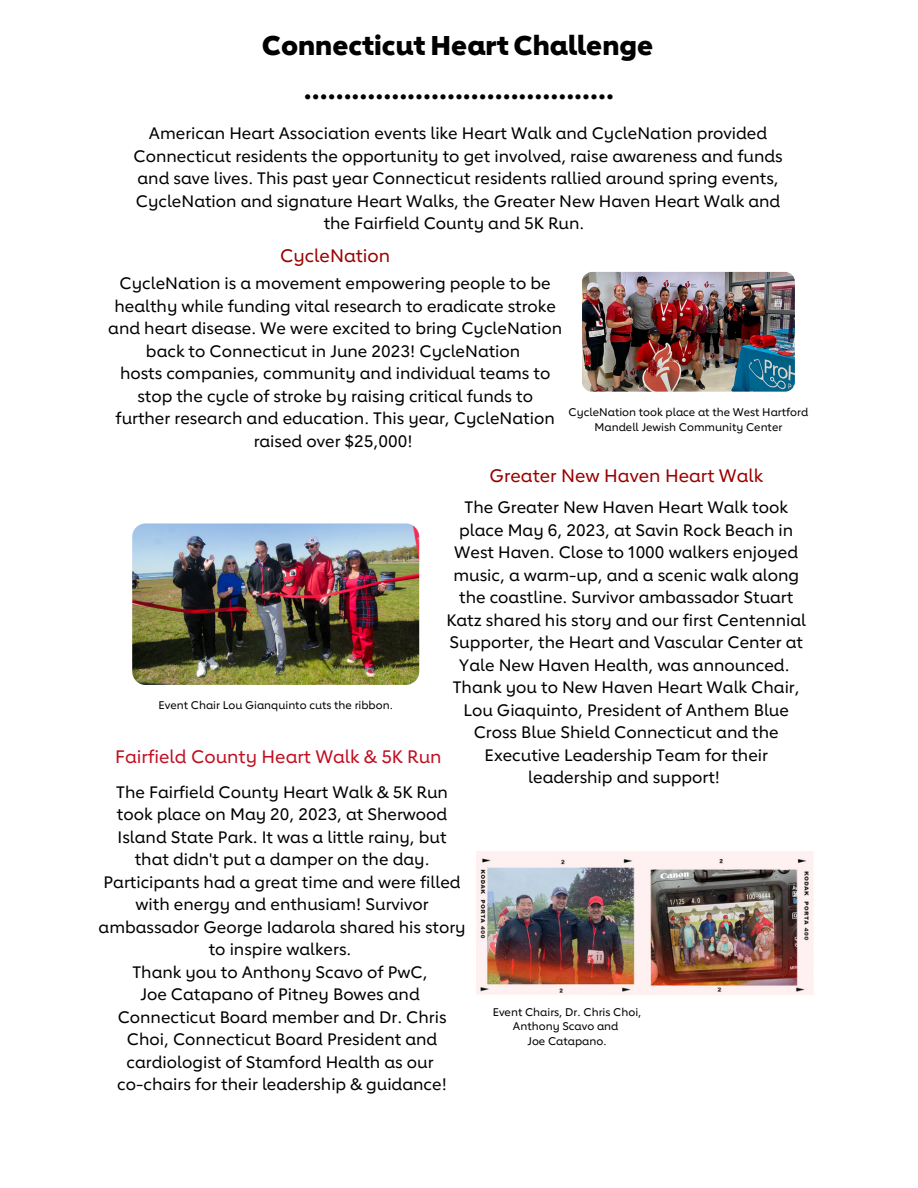
<style>
.page{position:relative;width:918px;height:1188px;background:#fff}
.page>*{position:absolute;margin:0;border:0;box-sizing:border-box;transform-origin:0 0}
.t1{font:800 27px "Lub Dub";color:#000}
.t2{font:800 25.5px "Lub Dub";color:#000}
.t3{font:500 18px "Lub Dub";color:#900}
.t4{font:500 18px "Lub Dub";color:#c10e21}
.t5{font:500 16.5px/22.5px "Lub Dub";color:#000;text-align:center}
.t6{font:500 11.1px/14.7px "Lub Dub";color:#000;text-align:center}
</style>
<div class="page">
<img style="left:476px;top:852px;width:337px;height:142px">
<img style="left:132px;top:523px;width:287px;height:162px;border-radius:13px">
<img style="left:582px;top:272px;width:213px;height:120px;border-radius:10px">
<p class="t1" style="left:262px;top:28px;width:392px">Connecticut Heart Challenge</p>
<p class="t2" style="left:304px;top:73px;width:312px">.......................................</p>
<p class="t5" style="left:133px;top:122px;width:651px">American Heart Association events like Heart Walk and CycleNation provided Connecticut residents the opportunity to get involved, raise awareness and funds and save lives. This past year Connecticut residents rallied around spring events, CycleNation and signature Heart Walks, the Greater New Haven Heart Walk and the Fairfield County and 5K Run.</p>
<p class="t3" style="left:280px;top:243px;width:112px">CycleNation</p>
<p class="t5" style="left:108px;top:272px;width:455px">CycleNation is a movement empowering people to be healthy while funding vital research to eradicate stroke and heart disease. We were excited to bring CycleNation back to Connecticut in June 2023! CycleNation</p>
<p class="t5" style="left:116px;top:362px;width:441px">hosts companies, community and individual teams to stop the cycle of stroke by raising critical funds to further research and education. This year, CycleNation raised over $25,000!</p>
<p class="t6" style="left:569px;top:405px;width:241px">CycleNation took place at the West Hartford</p>
<p class="t6" style="left:595px;top:420px;width:189px">Mandell Jewish Community Center</p>
<p class="t3" style="left:490px;top:464px;width:275px">Greater New Haven Heart Walk</p>
<p class="t5" style="left:446px;top:496px;width:361px">The Greater New Haven Heart Walk took place May 6, 2023, at Savin Rock Beach in West Haven. Close to 1000 walkers enjoyed music, a warm-up, and a scenic walk along the coastline. Survivor ambassador Stuart Katz shared his story and our first Centennial Supporter, the Heart and Vascular Center at Yale New Haven Health, was announced.</p>
<p class="t5" style="left:453px;top:676px;width:348px">Thank you to New Haven Heart Walk Chair, Lou Giaquinto, President of Anthem Blue Cross Blue Shield Connecticut and the Executive Leadership Team for their leadership and support!</p>
<p class="t6" style="left:158px;top:697px;width:236px">Event Chair Lou Gianquinto cuts the ribbon.</p>
<p class="t4" style="left:115px;top:745px;width:328px">Fairfield County Heart Walk &amp; 5K Run</p>
<p class="t5" style="left:99px;top:780px;width:369px">The Fairfield County Heart Walk &amp; 5K Run took place on May 20, 2023, at Sherwood Island State Park. It was a little rainy, but that didn't put a damper on the day.<br>Participants had a great time and were filled with energy and enthusiam! Survivor ambassador George Iadarola shared his story to inspire walkers.</p>
<p class="t5" style="left:132px;top:960px;width:297px">Thank you to Anthony Scavo of PwC,</p>
<p class="t5" style="left:140px;top:983px;width:281px">Joe Catapano of Pitney Bowes and</p>
<p class="t5" style="left:118px;top:1005px;width:330px">Connecticut Board member and Dr. Chris<br>Choi, Connecticut Board President and cardiologist of Stamford Health as our</p>
<p class="t5" style="left:117px;top:1073px;width:331px">co-chairs for their leadership &amp; guidance!</p>
<p class="t6" style="left:493px;top:1004px;width:150px">Event Chairs, Dr. Chris Choi,<br>Anthony Scavo and</p>
<p class="t6" style="left:528px;top:1034px;width:80px">Joe Catapano.</p>
</div>
